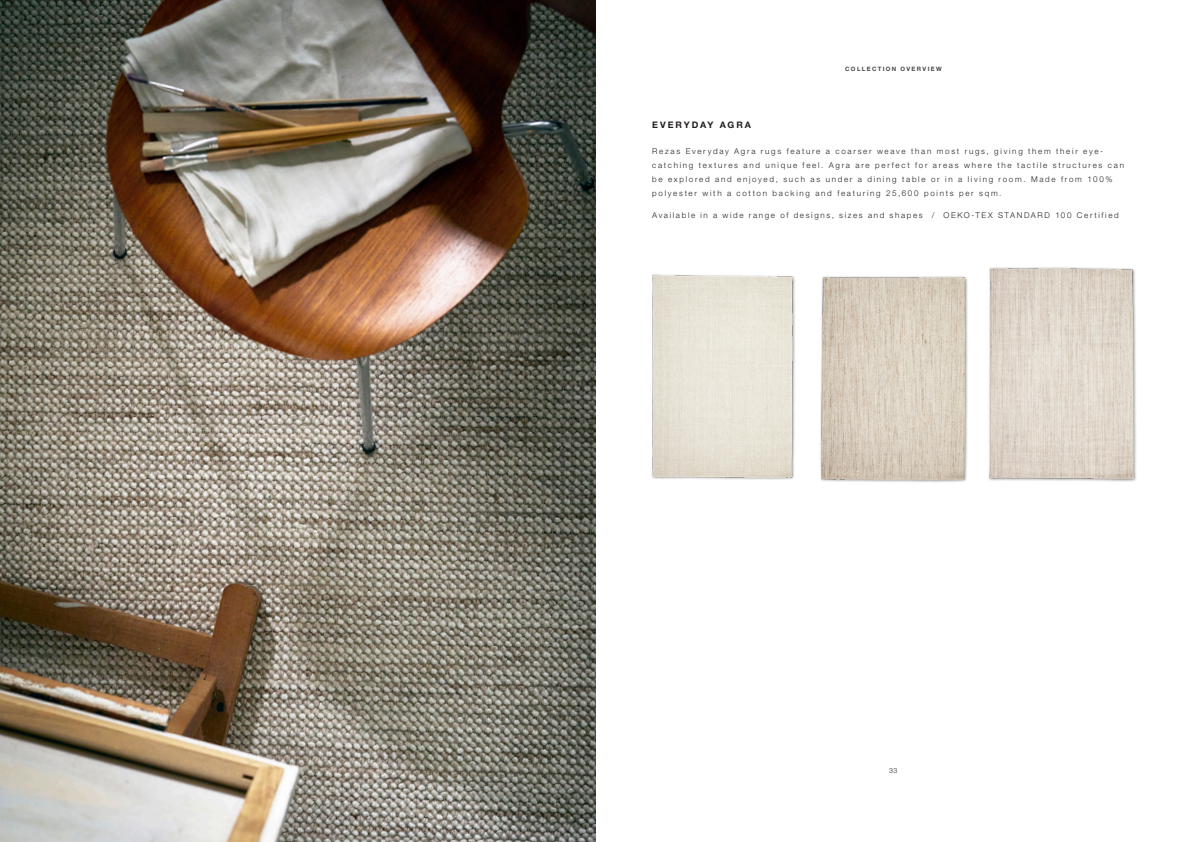
<style>
.page{position:relative;width:1191px;height:842px;background:#fff}
.page>*{position:absolute;margin:0;border:0;box-sizing:border-box;transform-origin:0 0}
.Collection_Navn_-_9{font:700 9px "Helvetica Neue LT Pro";letter-spacing:.22em;color:#231f20}
.Collection_Size_-_8{font:300 8px/14px "Helvetica Neue LT Pro";letter-spacing:.215em;color:#231f20}
.t1{font:300 7px "Helvetica Neue LT Pro";color:#231f20}
.Header_-_6_8{font:700 6px "Helvetica Neue LT Pro";letter-spacing:.225em;color:#444647}
</style>
<div class="page">
<img style="left:0;top:0;width:596px;height:842px">
<div style="left:988px;top:266px;width:148px;height:217px;background:#231f20;opacity:.6"></div>
<img style="left:989px;top:268px;width:144px;height:211px">
<div style="left:819px;top:275px;width:149px;height:208px;background:#231f20;opacity:.6"></div>
<img style="left:821px;top:277px;width:143px;height:202px">
<div style="left:651px;top:273px;width:145px;height:207px;background:#ececec"></div>
<img style="left:651px;top:274px;width:143px;height:205px">
<p class="Header_-_6_8" style="left:845px;top:65px;width:98px">COLLECTION OVERVIEW</p>
<p class="Collection_Navn_-_9" style="left:652px;top:119px;width:100px">EVERYDAY AGRA</p>
<p class="Collection_Size_-_8" style="left:652px;top:144px;width:473px">Rezas Everyday Agra rugs feature a coarser weave than most rugs, giving them their eye&shy;catching textures and unique feel. Agra are perfect for areas where the tactile structures can be explored and enjoyed, such as under a dining table or in a living room. Made from 100% polyester with a cotton backing and featuring 25,600 points per sqm.</p>
<p class="Collection_Size_-_8" style="left:652px;top:208px;width:468px">Available in a wide range of designs, sizes and shapes / OEKO-TEX STANDARD 100 Certified</p>
<p class="t1" style="left:889px;top:766px;width:9px">33</p>
</div>
